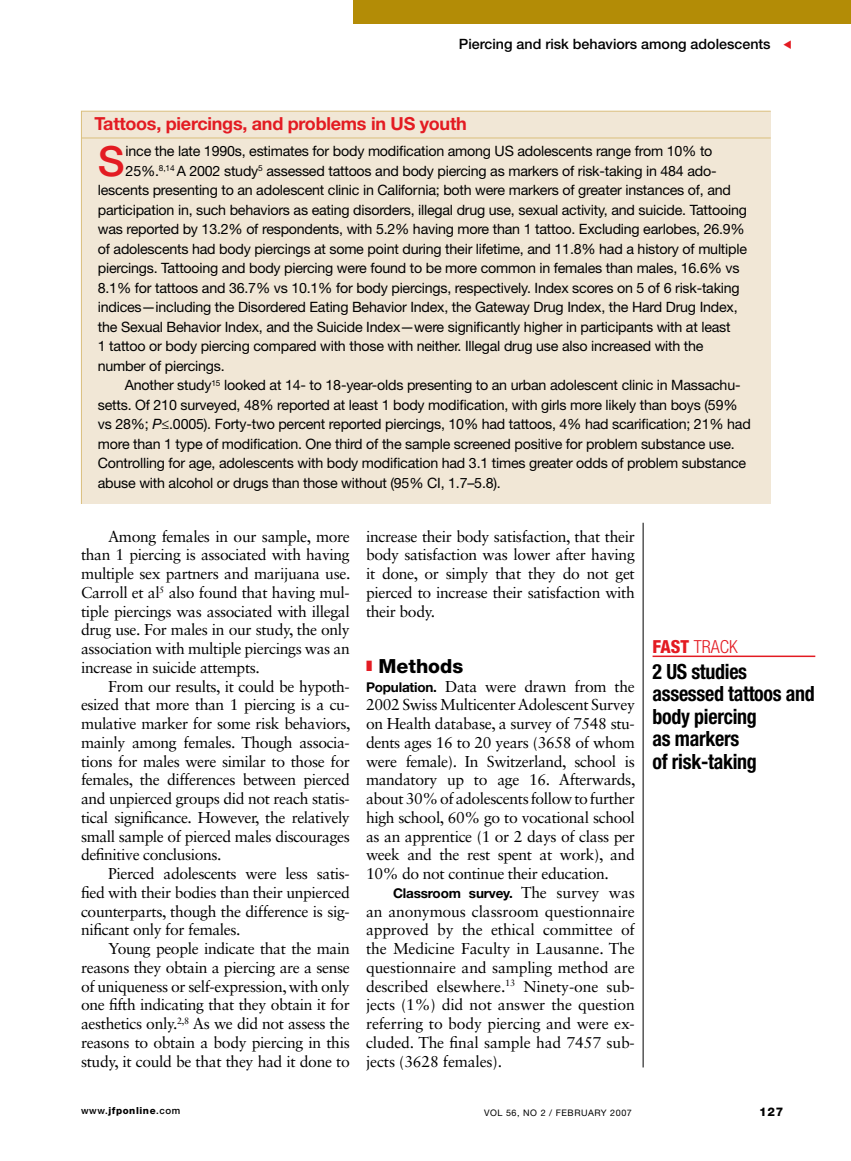
<style>
.page{position:relative;width:851px;height:1161px;background:#fff}
.page>*{position:absolute;margin:0;border:0;box-sizing:border-box;transform-origin:0 0}
.t1{font:500 41.55px "Helvetica Neue LT Std";color:#e31b22}
.t2{font:700 condensed 21px/22.5px "Helvetica Neue LT Std";letter-spacing:-.015em;color:#000;scale:.95 1}
.t3{font:800 19.5px "Helvetica Neue LT Std";color:#000}
.t4{font:700 18px "Helvetica Neue LT Std";letter-spacing:-.015em;color:#e31b22}
.t5{font:300 condensed 18px "Helvetica Neue LT Std";color:#e31b22}
.t6{font:15.75px/18.8px "Sabon LT Std";letter-spacing:-.025em;color:#000;text-align:justify}
.t7{font:14.25px "Helvetica Neue LT Std";letter-spacing:-.015em;color:#000}
.t8{font:500 14.25px "Helvetica Neue LT Std";color:#000}
.t9{font:700 13.5px "Helvetica Neue LT Std";color:#000}
.t10{font:800 12px "Helvetica Neue LT Std";color:#000}
.t11{font:800 9.75px "Helvetica Neue LT Std";letter-spacing:.06em;color:#000}
.t12{font:9px "Helvetica Neue LT Std";letter-spacing:.06em;color:#000}
.s1{font-style:italic}
.s2{font-family:"Helvetica Neue LT Std";font-weight:700;font-size:13.5px}
.s3{font-family:"Sabon LT Std";font-weight:400;font-size:15.75px}
.s4{font-weight:800}
.s5{font-weight:500}
</style>
<div class="page">
<div style="left:353px;top:0;width:497px;height:24px;background:#b38c06"></div>
<hr style="left:652px;top:656px;width:163px;height:1px;background:#e31b22">
<div style="left:81px;top:110px;width:690px;height:394px;background:#f1e7d6"></div>
<hr style="left:81px;top:138px;width:689px;height:1px;background:#dabf7d">
<hr style="left:642px;top:523px;width:1px;height:544px;background:#000">
<p class="t8" style="left:459px;top:35px;width:313px">Piercing and risk behaviors among adolescents</p>
<p class="t4" style="left:94px;top:113px;width:374px">Tattoos, piercings, and problems in US youth</p>
<h1 class="t1" style="left:98px;top:136px;width:28px">S</h1>
<p class="t7" style="left:126px;top:143px;width:588px">ince the late 1990s, estimates for body modification among US adolescents range from 10% to</p>
<p class="t7" style="left:126px;top:162px;width:592px">25%.<sup>8,14</sup> A 2002 study<sup>5</sup> assessed tattoos and body piercing as markers of risk-taking in 484 ado-</p>
<p class="t7" style="left:98px;top:182px;width:634px">lescents presenting to an adolescent clinic in California; both were markers of greater instances of, and</p>
<p class="t7" style="left:98px;top:201px;width:650px">participation in, such behaviors as eating disorders, illegal drug use, sexual activity, and suicide. Tattooing</p>
<p class="t7" style="left:98px;top:221px;width:648px">was reported by 13.2% of respondents, with 5.2% having more than 1 tattoo. Excluding earlobes, 26.9%</p>
<p class="t7" style="left:98px;top:240px;width:650px">of adolescents had body piercings at some point during their lifetime, and 11.8% had a history of multiple</p>
<p class="t7" style="left:98px;top:260px;width:643px">piercings. Tattooing and body piercing were found to be more common in females than males, 16.6% vs</p>
<p class="t7" style="left:98px;top:279px;width:643px">8.1% for tattoos and 36.7% vs 10.1% for body piercings, respectively. Index scores on 5 of 6 risk-taking</p>
<p class="t7" style="left:98px;top:299px;width:641px">indices—including the Disordered Eating Behavior Index, the Gateway Drug Index, the Hard Drug Index,</p>
<p class="t7" style="left:98px;top:318px;width:634px">the Sexual Behavior Index, and the Suicide Index—were significantly higher in participants with at least</p>
<p class="t7" style="left:98px;top:338px;width:607px">1 tattoo or body piercing compared with those with neither. Illegal drug use also increased with the</p>
<p class="t7" style="left:98px;top:357px;width:128px">number of piercings.</p>
<p class="t7" style="left:125px;top:377px;width:617px">Another study<sup>15</sup> looked at 14- to 18-year-olds presenting to an urban adolescent clinic in Massachu-</p>
<p class="t7" style="left:98px;top:396px;width:641px">setts. Of 210 surveyed, 48% reported at least 1 body modification, with girls more likely than boys (59%</p>
<p class="t7" style="left:98px;top:416px;width:654px">vs 28%; <span class="s1">P</span>≤.0005). Forty-two percent reported piercings, 10% had tattoos, 4% had scarification; 21% had</p>
<p class="t7" style="left:98px;top:435px;width:638px">more than 1 type of modification. One third of the sample screened positive for problem substance use.</p>
<p class="t7" style="left:98px;top:455px;width:650px">Controlling for age, adolescents with body modification had 3.1 times greater odds of problem substance</p>
<p class="t7" style="left:98px;top:474px;width:404px">abuse with alcohol or drugs than those without (95% CI, 1.7–5.8).</p>
<p class="t6" style="left:81px;top:526px;width:271px;text-indent:27px">Among females in our sample, more than 1 piercing is associated with having multiple sex partners and marijuana use.<br>Carroll et al<sup>5</sup> also found that having mul&shy;tiple piercings was associated with illegal drug use. For males in our study, the only association with multiple piercings was an increase in suicide attempts.</p>
<p class="t6" style="left:81px;top:676px;width:271px;text-indent:27px">From our results, it could be hypoth&shy;esized that more than 1 piercing is a cu&shy;mulative marker for some risk behaviors, mainly among females. Though associa&shy;tions for males were similar to those for females, the differences between pierced and unpierced groups did not reach statis&shy;tical significance. However, the relatively small sample of pierced males discourages definitive conclusions.</p>
<p class="t6" style="left:81px;top:864px;width:270px;text-indent:27px">Pierced adolescents were less satis&shy;fied with their bodies than their unpierced counterparts, though the difference is sig&shy;nificant only for females.</p>
<p class="t6" style="left:81px;top:939px;width:270px;text-indent:27px">Young people indicate that the main reasons they obtain a piercing are a sense of uniqueness or self-expression, with only one fifth indicating that they obtain it for aesthetics only.<sup>2,8</sup> As we did not assess the reasons to obtain a body piercing in this study, it could be that they had it done to</p>
<p class="t6" style="left:366px;top:526px;width:270px">increase their body satisfaction, that their body satisfaction was lower after having it done, or simply that they do not get pierced to increase their satisfaction with their body.</p>
<p class="t3" style="left:378px;top:654px;width:86px">Methods</p>
<p class="t6" style="left:366px;top:676px;width:271px"><span class="s2">Population.</span> Data were drawn from the 2002 Swiss Multicenter Adolescent Survey on Health database, a survey of 7548 stu&shy;dents ages 16 to 20 years (3658 of whom were female). In Switzerland, school is mandatory up to age 16. Afterwards, about 30% of adolescents follow to further high school, 60% go to vocational school as an apprentice (1 or 2 days of class per week and the rest spent at work), and 10% do not continue their education.</p>
<p class="t9" style="left:393px;top:885px;width:243px">Classroom survey. <span class="s3">The survey was</span></p>
<p class="t6" style="left:366px;top:901px;width:270px">an anonymous classroom questionnaire approved by the ethical committee of the Medicine Faculty in Lausanne. The questionnaire and sampling method are described elsewhere.<sup>13</sup> Ninety-one sub&shy;jects (1%) did not answer the question referring to body piercing and were ex&shy;cluded. The final sample had 7457 sub&shy;jects (3628 females).</p>
<p class="t5" style="left:652px;top:636px;width:87px"><span class="s4">fast</span> TRACK</p>
<h2 class="t2" style="left:652px;top:660px;width:172px">2 US studies assessed tattoos and body piercing<br>as markers<br>of risk-taking</h2>
<p class="t11" style="left:81px;top:1105px;width:101px"><span class="s5">www.</span>jfponline<span class="s5">.com</span></p>
<p class="t12" style="left:484px;top:1107px;width:149px">vol 56, No 2 / february 2007</p>
<p class="t10" style="left:759px;top:1104px;width:26px">127</p>
</div>
